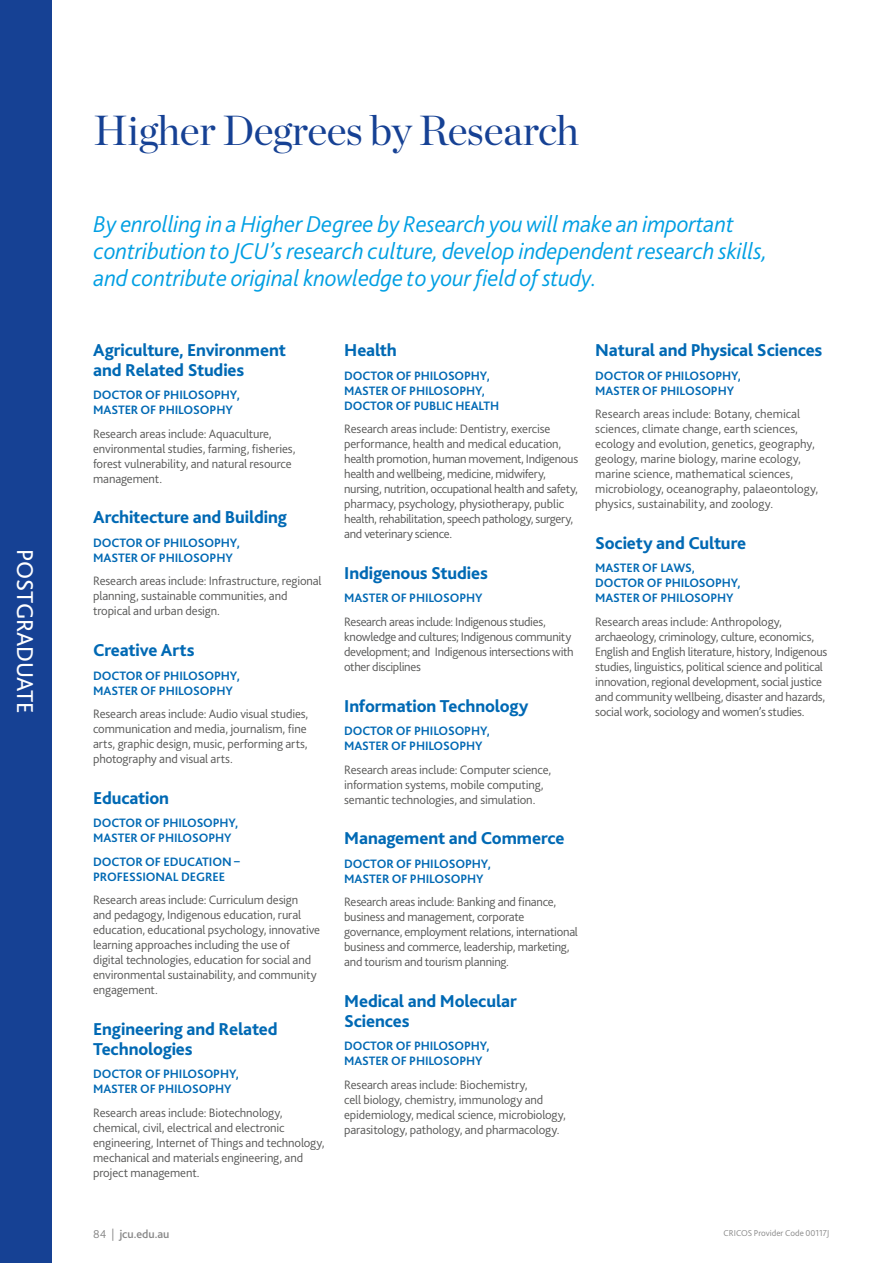
<style>
.page{position:relative;width:893px;height:1263px;background:#fff}
.page>*{position:absolute;margin:0;border:0;box-sizing:border-box;transform-origin:0 0}
.t1{font:42px "Chronicle Display";letter-spacing:-.01em;color:#164194}
.t2{font:italic 300 24px/27px "Bliss 2";letter-spacing:-.01em;color:#009fe3}
.t3{font:24px "Bliss 2";letter-spacing:-.01em;color:#fff}
.t4{font:800 18px/19.5px "Bliss 2";letter-spacing:-.01em;color:#0069b4}
.t5{font:300 12.75px/15px "Bliss 2";letter-spacing:-.015em;color:#575756}
.t6{font:700 12.75px/15px "Bliss 2";letter-spacing:-.01em;color:#0069b4}
.t7{font:500 12px "Bliss 2";letter-spacing:-.005em;color:#878787}
.t8{font:300 9px "Bliss 2";letter-spacing:-.005em;color:#878787}
.s1{font-weight:300}
</style>
<div class="page">
<div style="left:0;top:0;width:51px;height:1263px;background:#164194"></div>
<h2 class="t3" style="left:40px;top:549px;width:166px;rotate:90deg">POSTGRADUATE</h2>
<h1 class="t1" style="left:94px;top:99px;width:487px">Higher Degrees by Research</h1>
<h2 class="t2" style="left:94px;top:210px;width:675px">By enrolling in a Higher Degree by Research you will make an important contribution to JCU’s research culture, develop independent research skills, and contribute original knowledge to your field of study.</h2>
<h3 class="t4" style="left:93px;top:340px;width:194px">Agriculture, Environment and Related Studies</h3>
<p class="t6" style="left:93px;top:387px;width:148px">DOCTOR OF PHILOSOPHY,<br>MASTER OF PHILOSOPHY</p>
<p class="t5" style="left:93px;top:426px;width:204px">Research areas include: Aquaculture, environmental studies, farming, fisheries, forest vulnerability, and natural resource management.</p>
<h3 class="t4" style="left:93px;top:508px;width:195px">Architecture and Building</h3>
<p class="t6" style="left:93px;top:535px;width:148px">DOCTOR OF PHILOSOPHY,<br>MASTER OF PHILOSOPHY</p>
<p class="t5" style="left:93px;top:573px;width:230px">Research areas include: Infrastructure, regional planning, sustainable communities, and tropical and urban design.</p>
<h3 class="t4" style="left:93px;top:640px;width:103px">Creative Arts</h3>
<p class="t6" style="left:93px;top:668px;width:148px">DOCTOR OF PHILOSOPHY,<br>MASTER OF PHILOSOPHY</p>
<p class="t5" style="left:93px;top:706px;width:217px">Research areas include: Audio visual studies, communication and media, journalism, fine arts, graphic design, music, performing arts, photography and visual arts.</p>
<h3 class="t4" style="left:93px;top:788px;width:78px">Education</h3>
<p class="t6" style="left:93px;top:816px;width:147px">DOCTOR OF PHILOSOPHY,<br>MASTER OF PHILOSOPHY</p>
<p class="t6" style="left:93px;top:854px;width:148px">DOCTOR OF EDUCATION –<br>PROFESSIONAL DEGREE</p>
<p class="t5" style="left:93px;top:893px;width:229px">Research areas include: Curriculum design<br>and pedagogy, Indigenous education, rural education, educational psychology, innovative learning approaches including the use of digital technologies, education for social and environmental sustainability, and community engagement.</p>
<h3 class="t4" style="left:93px;top:1019px;width:186px">Engineering and Related<br>Technologies</h3>
<p class="t6" style="left:93px;top:1066px;width:147px">DOCTOR OF PHILOSOPHY,<br>MASTER OF PHILOSOPHY</p>
<p class="t5" style="left:93px;top:1105px;width:233px">Research areas include: Biotechnology, chemical, civil, electrical and electronic engineering, Internet of Things and technology, mechanical and materials engineering, and project management.</p>
<h3 class="t4" style="left:344px;top:340px;width:54px">Health</h3>
<p class="t6" style="left:344px;top:368px;width:157px">DOCTOR OF PHILOSOPHY,<br>MASTER OF PHILOSOPHY,<br>DOCTOR OF PUBLIC HEALTH</p>
<p class="t5" style="left:344px;top:421px;width:235px">Research areas include: Dentistry, exercise performance, health and medical education, health promotion, human movement, Indigenous health and wellbeing, medicine, midwifery, nursing, nutrition, occupational health and safety, pharmacy, psychology, physiotherapy, public health, rehabilitation, speech pathology, surgery, and veterinary science.</p>
<h3 class="t4" style="left:344px;top:563px;width:145px">Indigenous Studies</h3>
<p class="t6" style="left:344px;top:590px;width:140px">MASTER OF PHILOSOPHY</p>
<p class="t5" style="left:344px;top:614px;width:231px">Research areas include: Indigenous studies, knowledge and cultures; Indigenous community development; and Indigenous intersections with other disciplines</p>
<h3 class="t4" style="left:344px;top:696px;width:186px">Information Technology</h3>
<p class="t6" style="left:344px;top:723px;width:147px">DOCTOR OF PHILOSOPHY,<br>MASTER OF PHILOSOPHY</p>
<p class="t5" style="left:344px;top:762px;width:209px">Research areas include: Computer science, information systems, mobile computing, semantic technologies, and simulation.</p>
<h3 class="t4" style="left:344px;top:829px;width:222px">Management and Commerce</h3>
<p class="t6" style="left:344px;top:856px;width:148px">DOCTOR OF PHILOSOPHY,<br>MASTER OF PHILOSOPHY</p>
<p class="t5" style="left:344px;top:895px;width:235px">Research areas include: Banking and finance, business and management, corporate governance, employment relations, international business and commerce, leadership, marketing, and tourism and tourism planning.</p>
<h3 class="t4" style="left:344px;top:991px;width:174px">Medical and Molecular<br>Sciences</h3>
<p class="t6" style="left:344px;top:1038px;width:147px">DOCTOR OF PHILOSOPHY,<br>MASTER OF PHILOSOPHY</p>
<p class="t5" style="left:344px;top:1077px;width:223px">Research areas include: Biochemistry,<br>cell biology, chemistry, immunology and epidemiology, medical science, microbiology, parasitology, pathology, and pharmacology.</p>
<h3 class="t4" style="left:595px;top:340px;width:229px">Natural and Physical Sciences</h3>
<p class="t6" style="left:595px;top:368px;width:147px">DOCTOR OF PHILOSOPHY,<br>MASTER OF PHILOSOPHY</p>
<p class="t5" style="left:595px;top:406px;width:225px">Research areas include: Botany, chemical sciences, climate change, earth sciences, ecology and evolution, genetics, geography, geology, marine biology, marine ecology, marine science, mathematical sciences, microbiology, oceanography, palaeontology, physics, sustainability, and zoology.</p>
<h3 class="t4" style="left:595px;top:533px;width:152px">Society and Culture</h3>
<p class="t6" style="left:595px;top:560px;width:147px">MASTER OF LAWS,<br>DOCTOR OF PHILOSOPHY,<br>MASTER OF PHILOSOPHY</p>
<p class="t5" style="left:595px;top:614px;width:234px">Research areas include: Anthropology, archaeology, criminology, culture, economics, English and English literature, history, Indigenous studies, linguistics, political science and political innovation, regional development, social justice and community wellbeing, disaster and hazards, social work, sociology and women’s studies.</p>
<p class="t7" style="left:93px;top:1227px;width:78px"><span class="s1">84 |</span> jcu.edu.au</p>
<p class="t8" style="left:723px;top:1227px;width:107px">CRICOS Provider Code 00117J</p>
</div>
